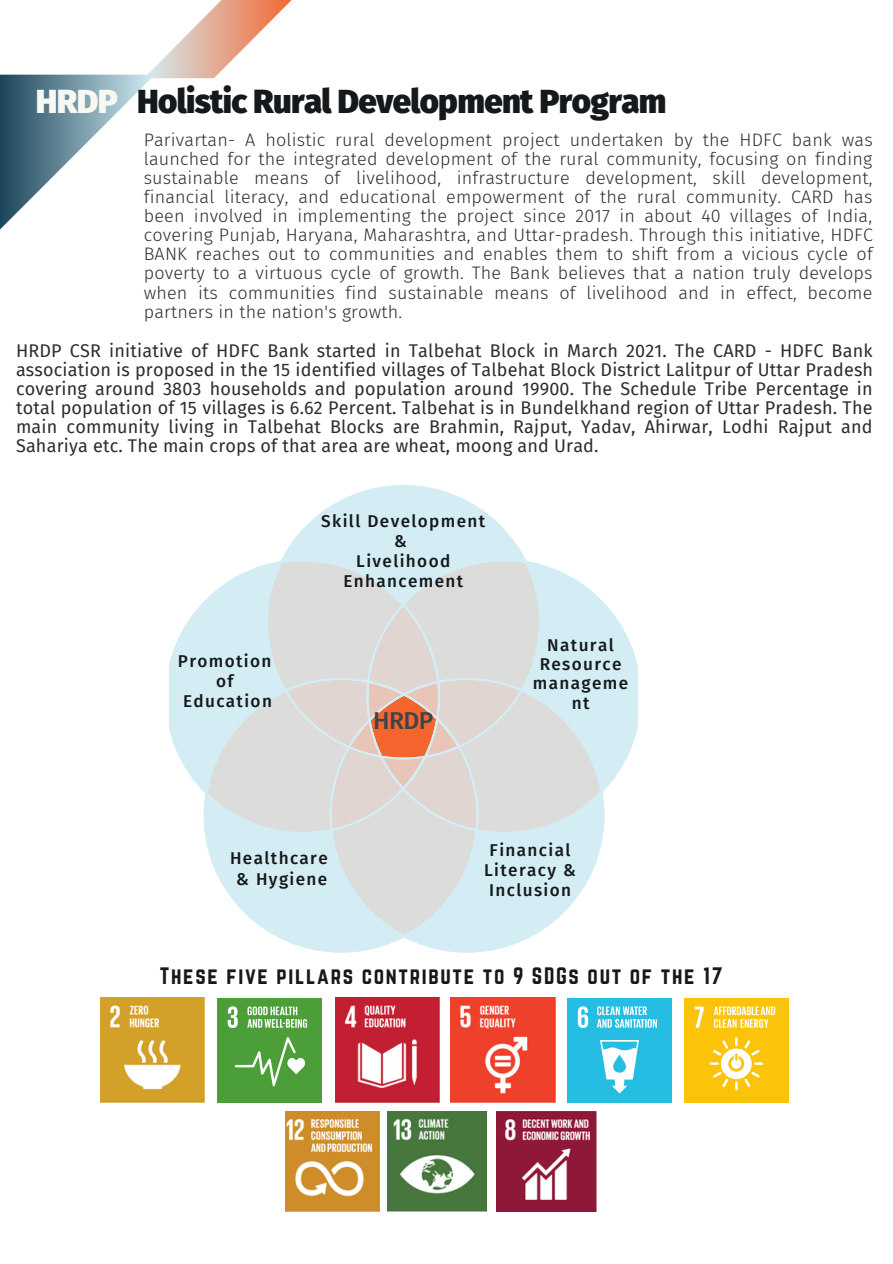
<style>
.page{position:relative;width:893px;height:1264px;background:#fff}
.page>*{position:absolute;margin:0;border:0;box-sizing:border-box;transform-origin:0 0}
.t1{font:900 33px "Fira Sans";letter-spacing:-.02em;color:#16191b}
.t2{font:500 24.45px "Fira Sans";color:#404446}
.t3{font:20.85px "Norwester";letter-spacing:.08em;color:#16191b}
.t4{font:300 18px/19px "Fira Sans";letter-spacing:.01em;color:#2a2e30;text-align:justify}
.t5{font:18px/19px "Fira Sans";letter-spacing:.01em;color:#2a2e30;text-align:justify}
.t6{font:500 17.1px/20.2px "Fira Sans";letter-spacing:.08em;color:#16191b;text-align:center}
.s1{color:#f8f8f3}
</style>
<div class="page">
<svg style="left:282px;top:485px;width:243px;height:74px;fill:#d4edf4"></svg>
<svg style="left:170px;top:601px;width:35px;height:222px;fill:#d4edf4"></svg>
<svg style="left:204px;top:678px;width:126px;height:274px"></svg>
<svg style="left:330px;top:834px;width:273px;height:118px;fill:#d5edf4"></svg>
<svg style="left:602px;top:601px;width:35px;height:233px;fill:#d4edf4"></svg>
<svg style="left:205px;top:559px;width:397px;height:378px;background:#dbe1e1"></svg>
<svg style="left:0;top:0;width:292px;height:230px"></svg>
<img style="left:100px;top:997px;width:105px;height:105px">
<img style="left:496px;top:1111px;width:100px;height:100px">
<img style="left:285px;top:1111px;width:95px;height:100px">
<img style="left:388px;top:1111px;width:98px;height:100px">
<div style="left:218px;top:997px;width:104px;height:105px;background:#4c9f38"></div>
<svg style="left:228px;top:1006px;width:10px;height:21px"></svg>
<svg style="left:235px;top:1037px;width:70px;height:49px"></svg>
<svg style="left:247px;top:1006px;width:60px;height:21px"></svg>
<img style="left:335px;top:997px;width:105px;height:105px">
<img style="left:450px;top:997px;width:105px;height:105px">
<div style="left:684px;top:997px;width:104px;height:105px;background:#fcc30b"></div>
<svg style="left:694px;top:1006px;width:9px;height:21px"></svg>
<svg style="left:713px;top:1006px;width:62px;height:21px"></svg>
<svg style="left:709px;top:1037px;width:54px;height:53px"></svg>
<div style="left:567px;top:997px;width:104px;height:105px;background:#26bde2"></div>
<svg style="left:577px;top:1006px;width:80px;height:87px"></svg>
<p class="t1" style="left:36px;top:82px;width:632px"><span class="s1">HRDP</span> Holistic Rural Development Program</p>
<p class="t4" style="left:144px;top:130px;width:730px">Parivartan- A holistic rural development project undertaken by the HDFC bank was launched for the integrated development of the rural community, focusing on finding sustainable means of livelihood, infrastructure development, skill development, financial literacy, and educational empowerment of the rural community. CARD has been involved in implementing the project since 2017 in about 40 villages of India, covering Punjab, Haryana, Maharashtra, and Uttar-pradesh. Through this initiative, HDFC BANK reaches out to communities and enables them to shift from a vicious cycle of poverty to a virtuous cycle of growth. The Bank believes that a nation truly develops when its communities find sustainable means of livelihood and in effect, become partners in the nation's growth.</p>
<p class="t5" style="left:16px;top:341px;width:858px">HRDP CSR initiative of HDFC Bank started in Talbehat Block in March 2021. The CARD - HDFC Bank association is proposed in the 15 identified villages of Talbehat Block District Lalitpur of Uttar Pradesh covering around 3803 households and population around 19900. The Schedule Tribe Percentage in total population of 15 villages is 6.62 Percent. Talbehat is in Bundelkhand region of Uttar Pradesh. The main community living in Talbehat Blocks are Brahmin, Rajput, Yadav, Ahirwar, Lodhi Rajput and Sahariya etc. The main crops of that area are wheat, moong and Urad.</p>
<p class="t6" style="left:178px;top:651px;width:95px">Promotion of</p>
<p class="t6" style="left:183px;top:691px;width:90px">Education</p>
<p class="t6" style="left:321px;top:511px;width:165px">Skill Development &amp;</p>
<p class="t6" style="left:343px;top:551px;width:121px">Livelihood<br>Enhancement</p>
<p class="t2" style="left:373px;top:706px;width:62px">HRDP</p>
<p class="t6" style="left:539px;top:635px;width:83px;line-height:19.2px">Natural<br>Resource</p>
<p class="t6" style="left:533px;top:674px;width:97px;line-height:19.2px">manageme nt</p>
<p class="t6" style="left:230px;top:848px;width:99px">Healthcare</p>
<p class="t6" style="left:236px;top:868px;width:92px">&amp; Hygiene</p>
<p class="t6" style="left:484px;top:840px;width:93px">Financial<br>Literacy &amp;<br>Inclusion</p>
<p class="t3" style="left:160px;top:962px;width:564px">These five pillars contribute to 9 SDGs out of the 17</p>
</div>
